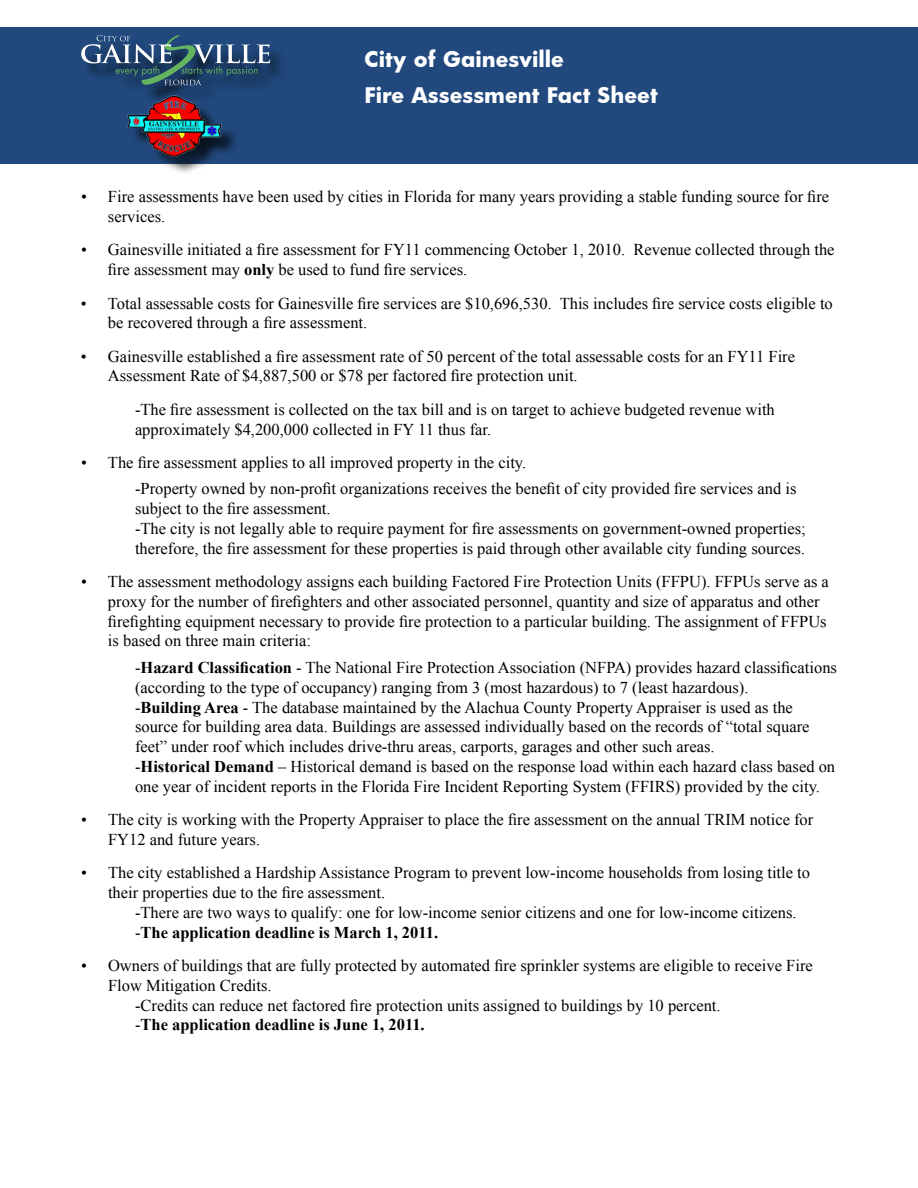
<style>
.page{position:relative;width:918px;height:1188px;background:#fff}
.page>*{position:absolute;margin:0;border:0;box-sizing:border-box;transform-origin:0 0}
.t1{font:700 21px/36px "Futura";color:#fff}
.t2{font:16.5px/19.8px "Times New Roman";color:#000}
.t3{font:700 16.5px "Times New Roman";color:#000}
.s1{font-weight:700}
.s2{font-weight:400}
</style>
<div class="page">
<div style="left:0;top:27px;width:918px;height:137px;background:#21497d"></div>
<div style="left:84px;top:38px;width:204px;height:66px;background:#000;opacity:.75"></div>
<svg style="left:81px;top:35px;width:189px;height:50px"></svg>
<div style="left:131px;top:99px;width:108px;height:76px;background:#000;opacity:.75"></div>
<img style="left:124px;top:91px;width:104px;height:71px">
<p class="t1" style="left:364px;top:40px;width:295px">City of Gainesville<br>Fire Assessment Fact Sheet</p>
<p class="t2" style="left:108px;top:187px;width:723px;text-indent:-27px">• Fire assessments have been used by cities in Florida for many years providing a stable funding source for fire services.</p>
<p class="t2" style="left:108px;top:240px;width:728px;text-indent:-27px">• Gainesville initiated a fire assessment for FY11 commencing October 1, 2010. Revenue collected through the fire assessment may <span class="s1">only</span> be used to fund fire services.</p>
<p class="t2" style="left:108px;top:293px;width:726px;text-indent:-27px">• Total assessable costs for Gainesville fire services are $10,696,530. This includes fire service costs eligible to be recovered through a fire assessment.</p>
<p class="t2" style="left:108px;top:346px;width:689px;text-indent:-27px">• Gainesville established a fire assessment rate of 50 percent of the total assessable costs for an FY11 Fire<br>Assessment Rate of $4,887,500 or $78 per factored fire protection unit.</p>
<p class="t2" style="left:135px;top:399px;width:641px">-The fire assessment is collected on the tax bill and is on target to achieve budgeted revenue with approximately $4,200,000 collected in FY 11 thus far.</p>
<p class="t2" style="left:135px;top:449px;width:663px;line-height:26.5px;text-indent:-54px">• The fire assessment applies to all improved property in the city.<br>-Property owned by non-profit organizations receives the benefit of city provided fire services and is</p>
<p class="t2" style="left:135px;top:499px;width:672px">subject to the fire assessment.<br>-The city is not legally able to require payment for fire assessments on government-owned properties; therefore, the fire assessment for these properties is paid through other available city funding sources.</p>
<p class="t2" style="left:108px;top:571px;width:722px;text-indent:-27px">• The assessment methodology assigns each building Factored Fire Protection Units (FFPU). FFPUs serve as a proxy for the number of firefighters and other associated personnel, quantity and size of apparatus and other firefighting equipment necessary to provide fire protection to a particular building. The assignment of FFPUs is based on three main criteria:</p>
<p class="t2" style="left:135px;top:657px;width:704px">-<span class="s1">Hazard Classification</span> - The National Fire Protection Association (NFPA) provides hazard classifications (according to the type of occupancy) ranging from 3 (most hazardous) to 7 (least hazardous).<br>-<span class="s1">Building Area</span> - The database maintained by the Alachua County Property Appraiser is used as the source for building area data. Buildings are assessed individually based on the records of “total square feet” under roof which includes drive-thru areas, carports, garages and other such areas.<br>-<span class="s1">Historical Demand</span> – Historical demand is based on the response load within each hazard class based on one year of incident reports in the Florida Fire Incident Reporting System (FFIRS) provided by the city.</p>
<p class="t2" style="left:108px;top:809px;width:707px;text-indent:-27px">• The city is working with the Property Appraiser to place the fire assessment on the annual TRIM notice for<br>FY12 and future years.</p>
<p class="t2" style="left:108px;top:863px;width:704px;text-indent:-27px">• The city established a Hardship Assistance Program to prevent low-income households from losing title to their properties due to the fire assessment.</p>
<p class="t2" style="left:135px;top:902px;width:663px">-There are two ways to qualify: one for low-income senior citizens and one for low-income citizens. -<span class="s1">The application deadline is March 1, 2011.</span></p>
<p class="t2" style="left:81px;top:955px;width:733px">• Owners of buildings that are fully protected by automated fire sprinkler systems are eligible to receive Fire</p>
<p class="t2" style="left:108px;top:975px;width:165px">Flow Mitigation Credits.</p>
<p class="t2" style="left:135px;top:995px;width:587px">-Credits can reduce net factored fire protection units assigned to buildings by 10 percent.</p>
<p class="t3" style="left:135px;top:1013px;width:291px"><span class="s2">-</span>The application deadline is June 1, 2011.</p>
</div>
